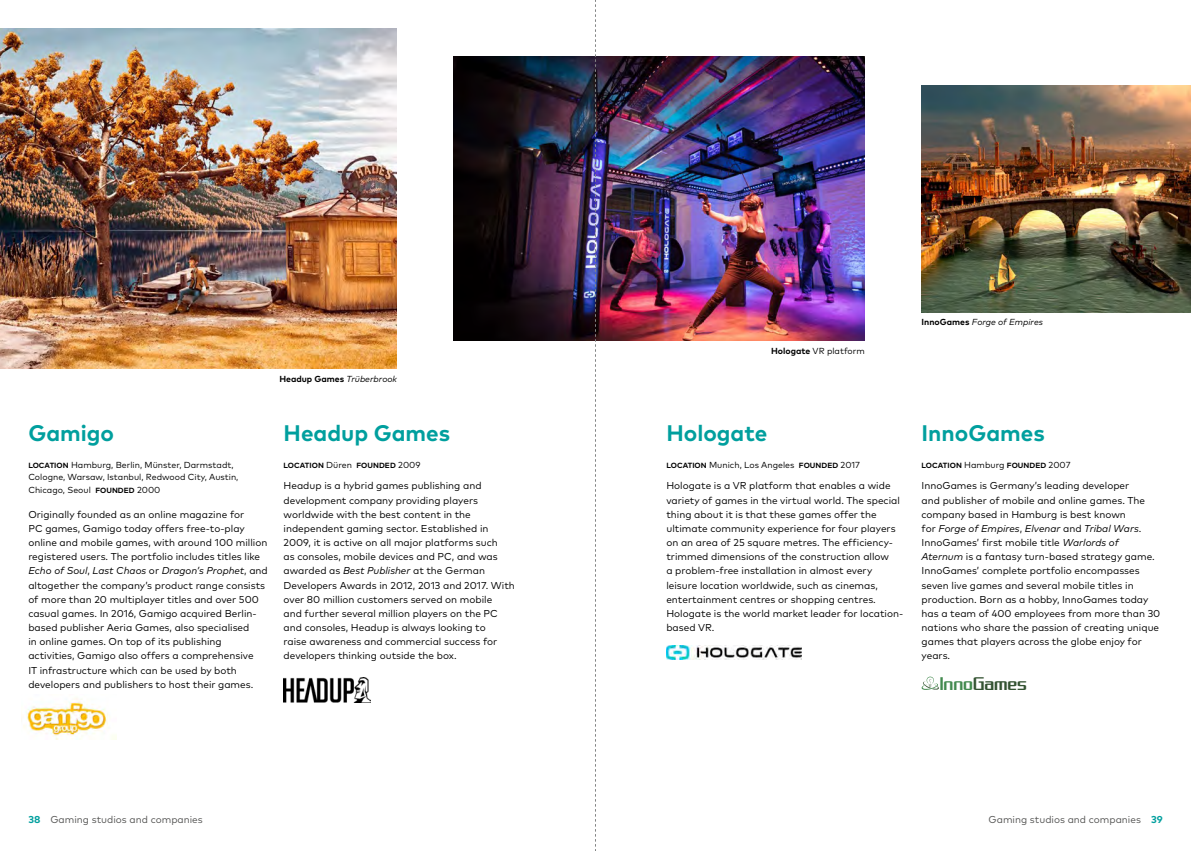
<style>
.page{position:relative;width:1191px;height:851px;background:#fff}
.page>*{position:absolute;margin:0;border:0;box-sizing:border-box;transform-origin:0 0}
.t1{font:700 22.5px "Mark OT";color:#009f9e}
.t2{font:19.12px "SF Theramin Gothic";color:#345332}
.t3{font:10px/14.1px "Mark OT";color:#000}
.t4{font:10px "Mark OT";color:#545453}
.t5{font:8.75px/12.4px "Mark OT";color:#000}
.t6{font:italic 8.75px "Mark OT";color:#000}
.t7{font:700 8.75px "Mark OT";color:#000}
.t8{font:700 7.5px "Mark OT";letter-spacing:.005em;color:#000}
.s1{font-weight:400;font-style:italic}
.s2{font-weight:700;font-size:7.5px}
.s3{font-style:italic}
.s4{font-weight:400;font-size:8.75px}
.s5{font-weight:700}
.s6{font-weight:700;font-style:normal}
.s7{color:#428a4e}
.s8{font-weight:700;color:#009f9e}
</style>
<div class="page">
<img style="left:0;top:28px;width:397px;height:341px">
<img style="left:454px;top:57px;width:411px;height:283px">
<img style="left:921px;top:85px;width:270px;height:227px">
<img style="left:283px;top:677px;width:87px;height:25px">
<img style="left:666px;top:645px;width:136px;height:14px">
<svg style="left:921px;top:676px;width:18px;height:14px"></svg>
<img style="left:23px;top:698px;width:93px;height:41px">
<svg style="left:595px;top:0;width:1px;height:850px"></svg>
<p class="t7" style="left:279px;top:373px;width:119px">Headup Games <span class="s1">Trüberbrook</span></p>
<h1 class="t1" style="left:28px;top:418px;width:87px">Gamigo</h1>
<p class="t5" style="left:28px;top:458px;width:212px"><span class="s2">LOCATION</span> Hamburg, Berlin, Münster, Darmstadt,<br>Cologne, Warsaw, Istanbul, Redwood City, Austin,<br>Chicago, Seoul <span class="s2">FOUNDED</span> 2000</p>
<p class="t3" style="left:28px;top:507px;width:241px">Originally founded as an online magazine for<br>PC games, Gamigo today offers free-to-play online and mobile games, with around 100 million registered users. The portfolio includes titles like <span class="s3">Echo of Soul</span>, <span class="s3">Last Chaos</span> or <span class="s3">Dragon’s Prophet</span>, and altogether the company’s product range consists of more than 20 multiplayer titles and over 500 casual games. In 2016, Gamigo acquired Berlin&shy;based publisher Aeria Games, also specialised<br>in online games. On top of its publishing activities, Gamigo also offers a comprehensive<br>IT infrastructure which can be used by both developers and publishers to host their games.</p>
<h1 class="t1" style="left:283px;top:418px;width:168px">Headup Games</h1>
<p class="t8" style="left:283px;top:460px;width:138px">LOCATION <span class="s4">Düren</span> FOUNDED <span class="s4">2009</span></p>
<p class="t3" style="left:283px;top:478px;width:233px">Headup is a hybrid games publishing and development company providing players worldwide with the best content in the independent gaming sector. Established in 2009, it is active on all major platforms such<br>as consoles, mobile devices and PC, and was awarded as <span class="s3">Best Publisher</span> at the German Developers Awards in 2012, 2013 and 2017. With over 80 million customers served on mobile<br>and further several million players on the PC and consoles, Headup is always looking to<br>raise awareness and commercial success for developers thinking outside the box.</p>
<p class="t5" style="left:771px;top:344px;width:95px"><span class="s5">Hologate</span> VR platform</p>
<p class="t6" style="left:921px;top:317px;width:123px"><span class="s6">InnoGames</span> Forge of Empires</p>
<h1 class="t1" style="left:666px;top:418px;width:102px">Hologate</h1>
<p class="t5" style="left:666px;top:458px;width:195px"><span class="s2">LOCATION</span> Munich, Los Angeles <span class="s2">FOUNDED</span> 2017</p>
<p class="t3" style="left:666px;top:478px;width:238px">Hologate is a VR platform that enables a wide variety of games in the virtual world. The special thing about it is that these games offer the ultimate community experience for four players on an area of 25 square metres. The efficiency&shy;trimmed dimensions of the construction allow<br>a problem-free installation in almost every leisure location worldwide, such as cinemas, entertainment centres or shopping centres.<br>Hologate is the world market leader for location&shy;based VR.</p>
<h1 class="t1" style="left:921px;top:418px;width:125px">InnoGames</h1>
<p class="t8" style="left:921px;top:460px;width:150px">LOCATION <span class="s4">Hamburg</span> FOUNDED <span class="s4">2007</span></p>
<p class="t3" style="left:921px;top:478px;width:240px">InnoGames is Germany’s leading developer<br>and publisher of mobile and online games. The company based in Hamburg is best known<br>for <span class="s3">Forge of Empires</span>, <span class="s3">Elvenar</span> and <span class="s3">Tribal Wars</span>.<br>InnoGames’ first mobile title <span class="s3">Warlords of Aternum</span> is a fantasy turn-based strategy game.<br>InnoGames’ complete portfolio encompasses seven live games and several mobile titles in production. Born as a hobby, InnoGames today has a team of 400 employees from more than 30 nations who share the passion of creating unique games that players across the globe enjoy for years.</p>
<h2 class="t2" style="left:939px;top:673px;width:89px"><span class="s7">Inno</span>Games</h2>
<p class="t4" style="left:28px;top:812px;width:176px"><span class="s8">38</span> Gaming studios and companies</p>
<p class="t4" style="left:988px;top:812px;width:175px">Gaming studios and companies <span class="s8">39</span></p>
</div>
